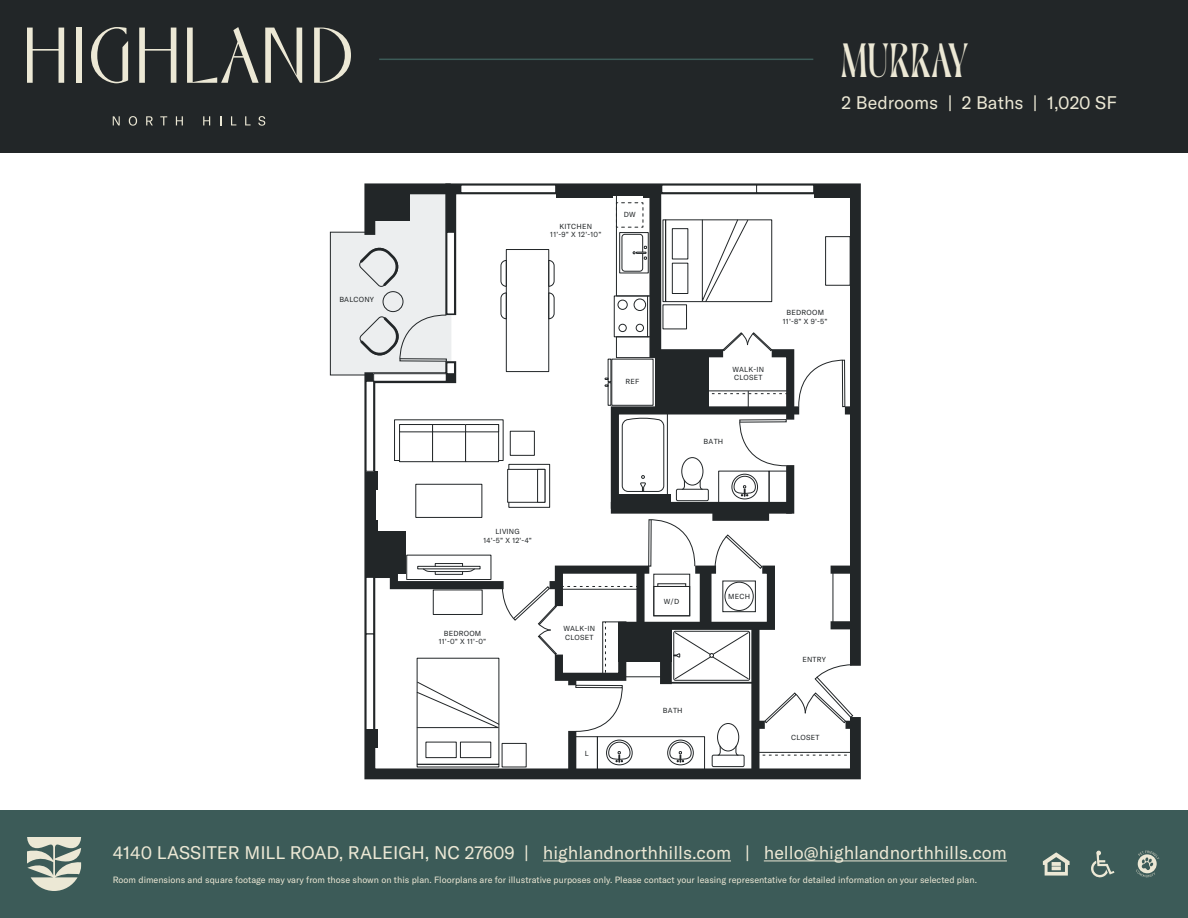
<style>
.page{position:relative;width:1188px;height:918px;background:#fff}
.page>*{position:absolute;margin:0;border:0;box-sizing:border-box;transform-origin:0 0}
.t1{font:500 condensed 48px "Dahlia";letter-spacing:.03em;color:#ece8d5}
.t2{font:18px "GT America";color:#ece8d5}
.t3{font:9px "GT America";color:#ece8d5}
.t4{font:7.2px/8.7px "GT America";letter-spacing:.03em;color:#222628;text-align:center}
</style>
<div class="page">
<div style="left:0;top:0;width:1188px;height:153px;background:#222628"></div>
<div style="left:0;top:810px;width:1188px;height:108px;background:#3c5b58"></div>
<hr style="left:543px;top:860px;width:188px;height:1px;background:#ece8d5">
<hr style="left:764px;top:860px;width:243px;height:1px;background:#ece8d5">
<svg style="left:1043px;top:852px;width:27px;height:24px"></svg>
<svg style="left:1091px;top:851px;width:23px;height:27px"></svg>
<svg style="left:1136px;top:851px;width:23px;height:26px"></svg>
<svg style="left:113px;top:116px;width:7px;height:9px"></svg>
<svg style="left:129px;top:116px;width:8px;height:10px"></svg>
<svg style="left:146px;top:116px;width:7px;height:9px"></svg>
<svg style="left:160px;top:116px;width:7px;height:9px"></svg>
<svg style="left:176px;top:116px;width:7px;height:9px"></svg>
<svg style="left:203px;top:116px;width:7px;height:9px"></svg>
<svg style="left:231px;top:116px;width:5px;height:9px"></svg>
<svg style="left:245px;top:116px;width:6px;height:9px"></svg>
<svg style="left:258px;top:116px;width:7px;height:10px"></svg>
<svg style="left:27px;top:28px;width:37px;height:55px"></svg>
<div style="left:76px;top:28px;width:6px;height:55px;background:#ece8d5"></div>
<svg style="left:91px;top:27px;width:37px;height:56px"></svg>
<svg style="left:139px;top:28px;width:37px;height:55px"></svg>
<svg style="left:187px;top:27px;width:72px;height:56px"></svg>
<svg style="left:265px;top:28px;width:37px;height:55px"></svg>
<svg style="left:314px;top:28px;width:37px;height:55px"></svg>
<svg style="left:27px;top:837px;width:54px;height:54px"></svg>
<hr style="left:379px;top:59px;width:434px;height:1px;background:#3c5b58">
<svg style="left:364px;top:350px;width:497px;height:430px"></svg>
<div style="left:369px;top:730px;width:8px;height:18px;background:#222628"></div>
<div style="left:831px;top:621px;width:26px;height:8px;background:#222628"></div>
<div style="left:831px;top:566px;width:26px;height:8px;background:#222628"></div>
<div style="left:568px;top:731px;width:8px;height:42px;background:#222628"></div>
<div style="left:751px;top:626px;width:9px;height:151px;background:#222628"></div>
<div style="left:597px;top:736px;width:108px;height:35px;border:1px solid #222628"></div>
<div style="left:606px;top:740px;width:27px;height:25px;border:1px solid #222628;border-radius:50%"></div>
<svg style="left:608px;top:741px;width:23px;height:21px"></svg>
<div style="left:667px;top:740px;width:27px;height:25px;border:1px solid #222628;border-radius:50%"></div>
<svg style="left:669px;top:741px;width:23px;height:21px"></svg>
<div style="left:574px;top:736px;width:24px;height:35px;border:1px solid #222628"></div>
<div style="left:460px;top:742px;width:31px;height:16px;border:1px solid #222628"></div>
<div style="left:426px;top:742px;width:31px;height:16px;border:1px solid #222628"></div>
<div style="left:417px;top:764px;width:82px;height:3px;border:1px solid #222628"></div>
<hr style="left:758px;top:752px;width:94px;height:1px;background:#222628">
<svg style="left:759px;top:755px;width:93px;height:1px"></svg>
<div style="left:717px;top:723px;width:22px;height:28px;border:1px solid #222628;border-radius:50%"></div>
<div style="left:712px;top:755px;width:32px;height:12px;border:1px solid #222628"></div>
<svg style="left:717px;top:745px;width:5px;height:11px"></svg>
<svg style="left:735px;top:745px;width:4px;height:11px"></svg>
<svg style="left:329px;top:183px;width:525px;height:549px"></svg>
<p class="t1" style="left:842px;top:32px;width:128px">MURRAY</p>
<p class="t4" style="left:339px;top:295px;width:36px">BALCONY</p>
<p class="t2" style="left:842px;top:92px;width:277px">2 Bedrooms | 2 Baths | 1,020 SF</p>
<p class="t4" style="left:550px;top:222px;width:53px">KITCHEN<br>11’-9” X 12’-10”</p>
<p class="t4" style="left:624px;top:210px;width:13px">DW</p>
<p class="t4" style="left:626px;top:378px;width:15px">REF</p>
<p class="t4" style="left:732px;top:365px;width:33px;text-align:left">WALK-IN<br>CLOSET</p>
<p class="t4" style="left:783px;top:308px;width:46px">BEDROOM<br>11’-8” X 9’-5”</p>
<p class="t4" style="left:704px;top:437px;width:21px">BATH</p>
<p class="t4" style="left:483px;top:527px;width:50px">LIVING<br>14’-5” X 12’-4”</p>
<p class="t4" style="left:439px;top:629px;width:49px">BEDROOM<br>11’-0” X 11’-0”</p>
<p class="t4" style="left:563px;top:624px;width:33px;text-align:left">WALK-IN<br>CLOSET</p>
<p class="t4" style="left:585px;top:749px;width:5px">L</p>
<p class="t4" style="left:664px;top:597px;width:17px">W/D</p>
<p class="t4" style="left:663px;top:706px;width:21px">BATH</p>
<p class="t4" style="left:728px;top:592px;width:23px">MECH</p>
<p class="t4" style="left:802px;top:655px;width:25px">ENTRY</p>
<p class="t4" style="left:791px;top:733px;width:30px">CLOSET</p>
<h2 class="t2" style="left:113px;top:842px;width:896px">4140 LASSITER MILL ROAD, RALEIGH, NC 27609 | highlandnorthhills.com | hello@highlandnorthhills.com</h2>
<p class="t3" style="left:113px;top:875px;width:866px">Room dimensions and square footage may vary from those shown on this plan. Floorplans are for illustrative purposes only. Please contact your leasing representative for detailed information on your selected plan.</p>
</div>
